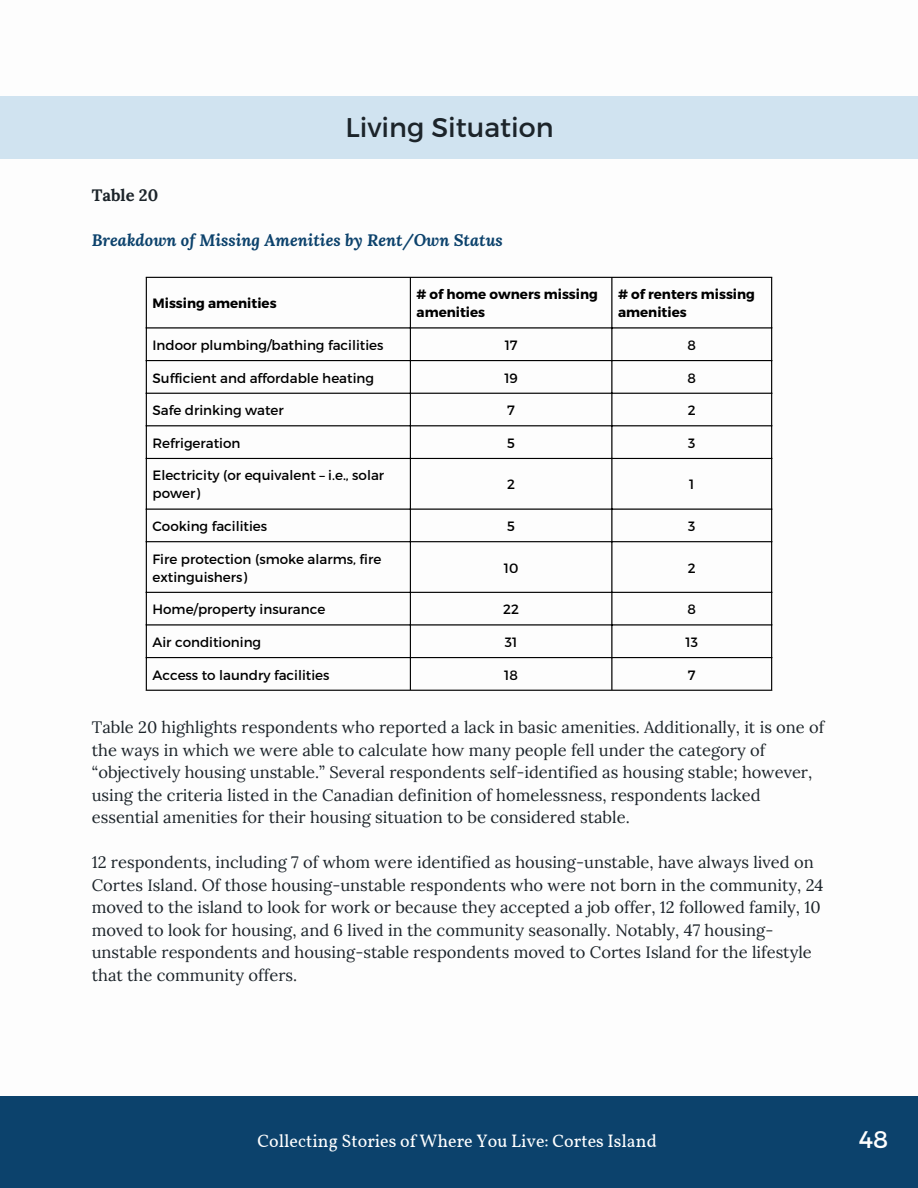
<style>
.page{position:relative;width:918px;height:1188px;background:#fff}
.page>*{position:absolute;margin:0;border:0;box-sizing:border-box;transform-origin:0 0}
.t1{font:27px "Montserrat";color:#1c242a}
.t2{font:24px "Montserrat";color:#fff}
.t3{font:18px "Vollkorn";color:#fff}
.t4{font:16.5px/22.5px "Lora";color:#1c242a}
.t5{font:italic 700 16.5px "Lora";color:#0c426c}
.t6{font:700 16.5px "Lora";color:#1c242a}
.t7{font:13.5px/18px "Montserrat";color:#000}
.t8{font:700 13.5px/18px "Montserrat";color:#000}
</style>
<div class="page">
<div style="left:0;top:1096px;width:917px;height:92px;background:#0c426c"></div>
<div style="left:0;top:96px;width:918px;height:63px;background:#d0e3f0"></div>
<hr style="left:146px;top:278px;width:1px;height:412px;background:#000">
<hr style="left:410px;top:278px;width:1px;height:412px;background:#000">
<hr style="left:611px;top:278px;width:1px;height:412px;background:#000">
<hr style="left:771px;top:278px;width:1px;height:412px;background:#000">
<hr style="left:146px;top:277px;width:626px;height:1px;background:#000">
<hr style="left:146px;top:327px;width:626px;height:2px;background:#000">
<hr style="left:146px;top:360px;width:626px;height:1px;background:#000">
<hr style="left:146px;top:393px;width:626px;height:1px;background:#000">
<hr style="left:146px;top:425px;width:626px;height:1px;background:#000">
<hr style="left:146px;top:458px;width:626px;height:1px;background:#000">
<hr style="left:146px;top:509px;width:626px;height:1px;background:#000">
<hr style="left:146px;top:541px;width:626px;height:1px;background:#000">
<hr style="left:146px;top:592px;width:626px;height:1px;background:#000">
<hr style="left:146px;top:624px;width:626px;height:2px;background:#000">
<hr style="left:146px;top:657px;width:626px;height:1px;background:#000">
<hr style="left:146px;top:690px;width:626px;height:1px;background:#000">
<h1 class="t1" style="left:345px;top:109px;width:210px">Living Situation</h1>
<p class="t6" style="left:92px;top:184px;width:68px">Table 20</p>
<p class="t5" style="left:92px;top:229px;width:413px">Breakdown of Missing Amenities by Rent/Own Status</p>
<p class="t8" style="left:153px;top:294px;width:126px">Missing amenities</p>
<p class="t8" style="left:417px;top:285px;width:183px"># of home owners missing amenities</p>
<p class="t8" style="left:618px;top:285px;width:138px"># of renters missing amenities</p>
<p class="t7" style="left:153px;top:335px;width:232px">Indoor plumbing/bathing facilities</p>
<p class="t7" style="left:505px;top:335px;width:14px">17</p>
<p class="t7" style="left:688px;top:335px;width:10px">8</p>
<p class="t7" style="left:153px;top:368px;width:223px">Sufficient and affordable heating</p>
<p class="t7" style="left:504px;top:368px;width:15px">19</p>
<p class="t7" style="left:688px;top:368px;width:10px">8</p>
<p class="t7" style="left:153px;top:401px;width:133px">Safe drinking water</p>
<p class="t7" style="left:507px;top:401px;width:9px">7</p>
<p class="t7" style="left:688px;top:401px;width:9px">2</p>
<p class="t7" style="left:153px;top:433px;width:90px">Refrigeration</p>
<p class="t7" style="left:507px;top:433px;width:9px">5</p>
<p class="t7" style="left:688px;top:433px;width:9px">3</p>
<p class="t7" style="left:153px;top:466px;width:233px">Electricity (or equivalent – i.e., solar power)</p>
<p class="t7" style="left:507px;top:475px;width:9px">2</p>
<p class="t7" style="left:689px;top:475px;width:7px">1</p>
<p class="t7" style="left:153px;top:517px;width:116px">Cooking facilities</p>
<p class="t7" style="left:507px;top:517px;width:9px">5</p>
<p class="t7" style="left:688px;top:517px;width:9px">3</p>
<p class="t7" style="left:153px;top:549px;width:230px">Fire protection (smoke alarms, fire extinguishers)</p>
<p class="t7" style="left:504px;top:558px;width:16px">10</p>
<p class="t7" style="left:688px;top:558px;width:9px">2</p>
<p class="t7" style="left:153px;top:600px;width:174px">Home/property insurance</p>
<p class="t7" style="left:503px;top:600px;width:17px">22</p>
<p class="t7" style="left:688px;top:600px;width:10px">8</p>
<p class="t7" style="left:153px;top:632px;width:110px">Air conditioning</p>
<p class="t7" style="left:505px;top:632px;width:14px">31</p>
<p class="t7" style="left:686px;top:632px;width:14px">13</p>
<p class="t7" style="left:153px;top:665px;width:178px">Access to laundry facilities</p>
<p class="t7" style="left:504px;top:665px;width:15px">18</p>
<p class="t7" style="left:688px;top:665px;width:9px">7</p>
<p class="t4" style="left:92px;top:716px;width:734px">Table 20 highlights respondents who reported a lack in basic amenities. Additionally, it is one of the ways in which we were able to calculate how many people fell under the category of “objectively housing unstable.” Several respondents self-identified as housing stable; however, using the criteria listed in the Canadian definition of homelessness, respondents lacked essential amenities for their housing situation to be considered stable.</p>
<p class="t4" style="left:92px;top:851px;width:733px">12 respondents, including 7 of whom were identified as housing-unstable, have always lived on Cortes Island. Of those housing-unstable respondents who were not born in the community, 24 moved to the island to look for work or because they accepted a job offer, 12 followed family, 10 moved to look for housing, and 6 lived in the community seasonally. Notably, 47 housing&shy;unstable respondents and housing-stable respondents moved to Cortes Island for the lifestyle that the community offers.</p>
<p class="t3" style="left:258px;top:1129px;width:401px">Collecting Stories of Where You Live: Cortes Island</p>
<h2 class="t2" style="left:859px;top:1124px;width:31px">48</h2>
</div>
